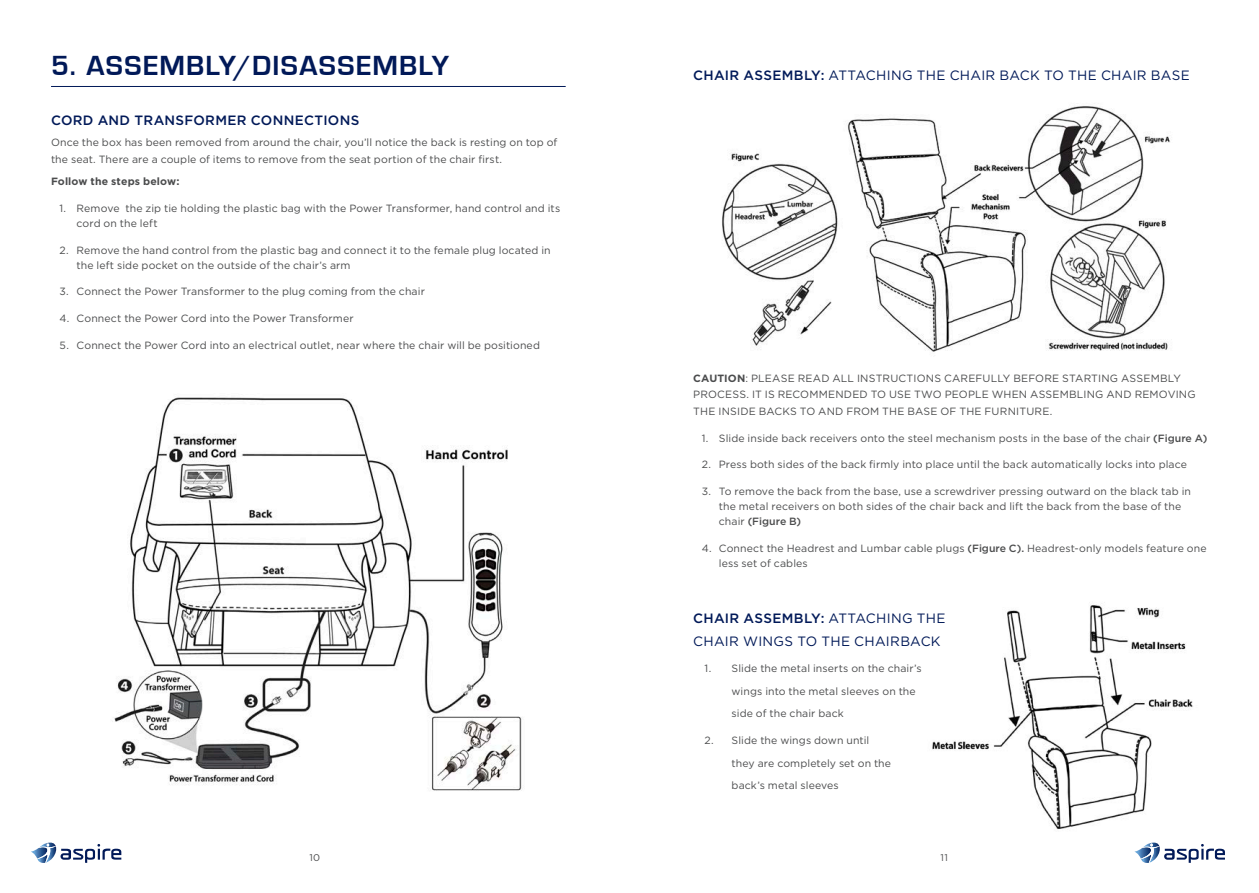
<style>
.page{position:relative;width:1259px;height:893px;background:#fff}
.page>*{position:absolute;margin:0;border:0;box-sizing:border-box;transform-origin:0 0}
.sub_eurostile{font:700 28.5px "Eurostile";letter-spacing:.045em;color:#011958}
.subsub_no_space_afte{font:13.5px/22.5px "Gotham";letter-spacing:.02em;color:#011958}
.subsub_no_space_afte-2{font:500 13.5px "Gotham";letter-spacing:.025em;color:#011958}
.body{font:10.5px/15px "Gotham";letter-spacing:.01em;color:#4b4c4d}
.body-2{font:700 10.5px "Gotham";letter-spacing:.01em;color:#4b4c4d}
.t1{font:9.75px "Gotham";color:#4b4c4d}
.s1{font-weight:500}
.s2{font-weight:700}
</style>
<div class="page">
<svg style="left:1134px;top:843px;width:91px;height:20px"></svg>
<svg style="left:31px;top:843px;width:90px;height:20px"></svg>
<img style="left:932px;top:605px;width:261px;height:224px">
<img style="left:722px;top:106px;width:448px;height:246px">
<hr style="left:51px;top:86px;width:515px;height:1px;background:#011958">
<img style="left:112px;top:397px;width:410px;height:394px">
<p class="sub_eurostile" style="left:51px;top:50px;width:399px">5. ASSEMBLY/DISASSEMBLY</p>
<p class="subsub_no_space_afte-2" style="left:51px;top:113px;width:310px">CORD AND TRANSFORMER CONNECTIONS</p>
<p class="body" style="left:51px;top:134px;width:508px;line-height:16.5px">Once the box has been removed from around the chair, you’ll notice the back is resting on top of the seat. There are a couple of items to remove from the seat portion of the chair first.</p>
<p class="body-2" style="left:51px;top:174px;width:130px">Follow the steps below:</p>
<p class="body" style="left:77px;top:200px;width:485px;text-indent:-17px">1. Remove the zip tie holding the plastic bag with the Power Transformer, hand control and its cord on the left</p>
<p class="body" style="left:77px;top:242px;width:475px;text-indent:-17px">2. Remove the hand control from the plastic bag and connect it to the female plug located in the left side pocket on the outside of the chair’s arm</p>
<p class="body" style="left:60px;top:284px;width:367px">3. Connect the Power Transformer to the plug coming from the chair</p>
<p class="body" style="left:60px;top:311px;width:296px">4. Connect the Power Cord into the Power Transformer</p>
<p class="body" style="left:60px;top:337px;width:482px">5. Connect the Power Cord into an electrical outlet, near where the chair will be positioned</p>
<p class="subsub_no_space_afte" style="left:693px;top:64px;width:498px"><span class="s1">CHAIR ASSEMBLY:</span> ATTACHING THE CHAIR BACK TO THE CHAIR BASE</p>
<p class="body" style="left:693px;top:370px;width:504px;line-height:16.5px"><span class="s2">CAUTION</span>: PLEASE READ ALL INSTRUCTIONS CAREFULLY BEFORE STARTING ASSEMBLY<br>PROCESS. IT IS RECOMMENDED TO USE TWO PEOPLE WHEN ASSEMBLING AND REMOVING<br>THE INSIDE BACKS TO AND FROM THE BASE OF THE FURNITURE.</p>
<p class="body" style="left:702px;top:430px;width:507px">1. Slide inside back receivers onto the steel mechanism posts in the base of the chair <span class="s1">(Figure A)</span></p>
<p class="body" style="left:702px;top:457px;width:487px">2. Press both sides of the back firmly into place until the back automatically locks into place</p>
<p class="body" style="left:719px;top:484px;width:474px;text-indent:-17px">3. To remove the back from the base, use a screwdriver pressing outward on the black tab in the metal receivers on both sides of the chair back and lift the back from the base of the chair <span class="s1">(Figure B)</span></p>
<p class="body" style="left:719px;top:540px;width:489px;text-indent:-17px">4. Connect the Headrest and Lumbar cable plugs <span class="s1">(Figure C).</span> Headrest-only models feature one less set of cables</p>
<p class="subsub_no_space_afte" style="left:693px;top:607px;width:254px"><span class="s1">CHAIR ASSEMBLY:</span> ATTACHING THE<br>CHAIR WINGS TO THE CHAIRBACK</p>
<p class="body" style="left:731px;top:657px;width:191px;line-height:22.5px;text-indent:-27px">1. Slide the metal inserts on the chair’s wings into the metal sleeves on the side of the chair back</p>
<p class="body" style="left:731px;top:729px;width:161px;line-height:22.5px;text-indent:-27px">2. Slide the wings down until they are completely set on the back’s metal sleeves</p>
<p class="t1" style="left:309px;top:851px;width:12px">10</p>
<p class="t1" style="left:940px;top:851px;width:9px">11</p>
</div>
